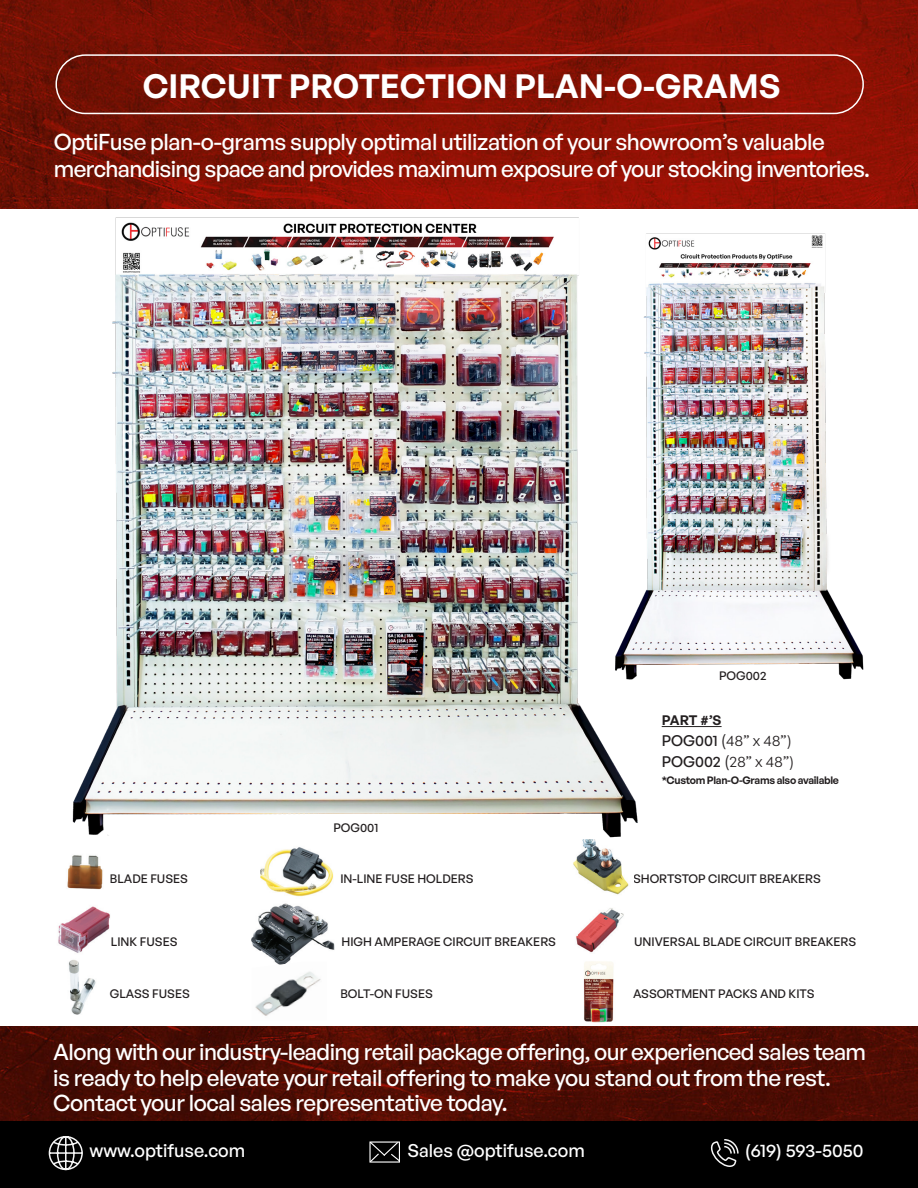
<style>
.page{position:relative;width:918px;height:1188px;background:#fff}
.page>*{position:absolute;margin:0;border:0;box-sizing:border-box;transform-origin:0 0}
.t1{font:600 33px "General Sans";color:#fff}
.t2{font:500 22.5px/25.5px "General Sans";letter-spacing:-.025em;color:#fff}
.t3{font:500 18px "General Sans";color:#fff}
.t4{font:15px "General Sans";letter-spacing:-.005em;color:#231f20}
.t5{font:600 13.5px "General Sans";color:#231f20}
.t6{font:500 12px "General Sans";color:#231f20}
.t7{font:600 10.5px "General Sans";letter-spacing:-.03em;color:#231f20}
.s1{font-weight:500}
.s2{font-size:16.5px}
</style>
<div class="page">
<img style="left:0;top:0;width:918px;height:1122px">
<div style="left:0;top:1122px;width:918px;height:66px;background:#000"></div>
<svg style="left:48px;top:1136px;width:35px;height:35px"></svg>
<svg style="left:710px;top:1139px;width:29px;height:28px"></svg>
<div style="left:0;top:210px;width:918px;height:816px;background:#fff"></div>
<div style="left:55px;top:54px;width:809px;height:60px;border:2px solid #fff;border-radius:29px"></div>
<svg style="left:369px;top:1141px;width:31px;height:22px"></svg>
<img style="left:72px;top:217px;width:566px;height:621px">
<img style="left:616px;top:218px;width:248px;height:465px">
<img style="left:67px;top:855px;width:36px;height:35px">
<img style="left:260px;top:847px;width:74px;height:50px">
<img style="left:58px;top:906px;width:52px;height:47px">
<img style="left:252px;top:903px;width:83px;height:59px">
<img style="left:576px;top:908px;width:48px;height:45px">
<img style="left:583px;top:961px;width:31px;height:62px">
<img style="left:68px;top:960px;width:28px;height:55px">
<img style="left:255px;top:962px;width:66px;height:54px">
<img style="left:573px;top:839px;width:56px;height:56px">
<div style="left:623px;top:836px;width:17px;height:34px;background:#fff"></div>
<hr style="left:662px;top:726px;width:60px;height:1px;background:#231f20">
<p class="t1" style="left:143px;top:65px;width:639px">CIRCUIT PROTECTION PLAN-O-GRAMS</p>
<p class="t2" style="left:54px;top:128px;width:818px;line-height:27px">OptiFuse plan-o-grams supply optimal utilization of your showroom’s valuable merchandising space and provides maximum exposure of your stocking inventories.</p>
<p class="t6" style="left:719px;top:668px;width:49px">POG002</p>
<p class="t5" style="left:662px;top:712px;width:61px">PART #’S</p>
<p class="t6" style="left:333px;top:820px;width:46px">POG001</p>
<p class="t6" style="left:110px;top:871px;width:80px">BLADE FUSES</p>
<p class="t6" style="left:340px;top:871px;width:135px">IN-LINE FUSE HOLDERS</p>
<p class="t4" style="left:662px;top:731px;width:131px"><span class="s1">POG001</span> <span class="s2">(</span>48” x 48”)</p>
<p class="t4" style="left:662px;top:752px;width:134px"><span class="s1">POG002</span> <span class="s2">(</span>28” x 48”)</p>
<p class="t7" style="left:662px;top:773px;width:179px">*Custom Plan-O-Grams also available</p>
<p class="t6" style="left:633px;top:871px;width:190px">SHORTSTOP CIRCUIT BREAKERS</p>
<p class="t6" style="left:111px;top:934px;width:68px">LINK FUSES</p>
<p class="t6" style="left:342px;top:934px;width:216px">HIGH AMPERAGE CIRCUIT BREAKERS</p>
<p class="t6" style="left:634px;top:934px;width:224px">UNIVERSAL BLADE CIRCUIT BREAKERS</p>
<p class="t6" style="left:110px;top:986px;width:82px">GLASS FUSES</p>
<p class="t6" style="left:340px;top:986px;width:94px">BOLT-ON FUSES</p>
<p class="t6" style="left:633px;top:986px;width:183px">ASSORTMENT PACKS AND KITS</p>
<p class="t2" style="left:53px;top:1039px;width:814px">Along with our industry-leading retail package offering, our experienced sales team is ready to help elevate your retail offering to make you stand out from the rest.<br>Contact your local sales representative today.</p>
<p class="t3" style="left:89px;top:1139px;width:157px">www.optifuse.com</p>
<p class="t3" style="left:407px;top:1139px;width:179px">Sales @optifuse.com</p>
<p class="t3" style="left:745px;top:1139px;width:120px">(619) 593-5050</p>
</div>
